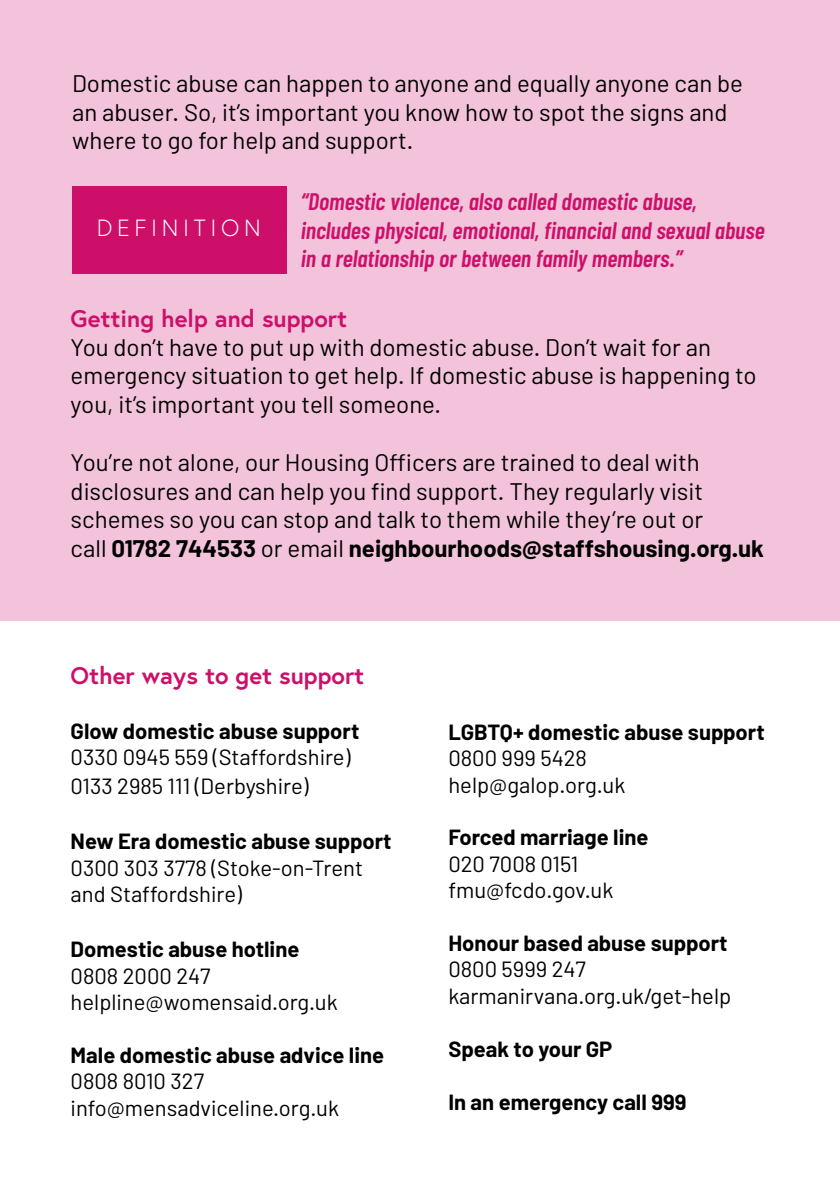
<style>
.page{position:relative;width:840px;height:1191px;background:#fff}
.page>*{position:absolute;margin:0;border:0;box-sizing:border-box;transform-origin:0 0}
.t1{font:24px/28.8px "Barlow";color:#000}
.t2{font:italic 600 24px/28.8px "Barlow Condensed";color:#ce0f6a}
.t3{font:700 24px "Europa";color:#ce0f6a}
.t4{font:300 23.4px "Europa";letter-spacing:.2em;color:#fff}
.t5{font:22px/26.4px "Barlow";color:#000}
.t6{font:700 22px "Barlow";color:#000}
.s1{font-weight:700}
</style>
<div class="page">
<div style="left:0;top:0;width:839px;height:621px;background:#f2c3da"></div>
<div style="left:72px;top:186px;width:214px;height:88px;background:#ce0f6a"></div>
<p class="t1" style="left:72px;top:68px;width:672px">Domestic abuse can happen to anyone and equally anyone can be an abuser. So, it’s important you know how to spot the signs and where to go for help and support.</p>
<p class="t2" style="left:300px;top:186px;width:465px">“Domestic violence, also called domestic abuse, includes physical, emotional, financial and sexual abuse in a relationship or between family members.”</p>
<p class="t4" style="left:97px;top:213px;width:165px">DEFINITION</p>
<p class="t3" style="left:71px;top:302px;width:278px">Getting help and support</p>
<p class="t1" style="left:71px;top:332px;width:687px">You don’t have to put up with domestic abuse. Don’t wait for an emergency situation to get help. If domestic abuse is happening to you, it’s important you tell someone.</p>
<p class="t1" style="left:71px;top:447px;width:694px">You’re not alone, our Housing Officers are trained to deal with disclosures and can help you find support. They regularly visit schemes so you can stop and talk to them while they’re out or<br>call <span class="s1">01782 744533</span> or email <span class="s1">neighbourhoods@staffshousing.org.uk</span></p>
<p class="t3" style="left:71px;top:659px;width:295px">Other ways to get support</p>
<p class="t6" style="left:71px;top:717px;width:290px">Glow domestic abuse support</p>
<p class="t5" style="left:71px;top:742px;width:281px;line-height:28.8px">0330 0945 559 (Staffordshire)<br>0133 2985 111 (Derbyshire)</p>
<p class="t6" style="left:71px;top:828px;width:322px">New Era domestic abuse support</p>
<p class="t5" style="left:71px;top:854px;width:294px">0300 303 3778 (Stoke-on-Trent and Staffordshire)</p>
<p class="t6" style="left:71px;top:936px;width:230px">Domestic abuse hotline</p>
<p class="t5" style="left:71px;top:962px;width:268px">0808 2000 247 helpline@womensaid.org.uk</p>
<p class="t6" style="left:71px;top:1041px;width:315px">Male domestic abuse advice line</p>
<p class="t5" style="left:71px;top:1067px;width:270px">0808 8010 327 info@mensadviceline.org.uk</p>
<p class="t6" style="left:448px;top:718px;width:318px">LGBTQ+ domestic abuse support</p>
<p class="t5" style="left:448px;top:744px;width:178px">0800 999 5428 help@galop.org.uk</p>
<p class="t6" style="left:448px;top:824px;width:201px">Forced marriage line</p>
<p class="t5" style="left:448px;top:850px;width:166px">020 7008 0151 fmu@fcdo.gov.uk</p>
<p class="t6" style="left:448px;top:929px;width:280px">Honour based abuse support</p>
<p class="t5" style="left:448px;top:955px;width:284px">0800 5999 247 karmanirvana.org.uk/get-help</p>
<p class="t6" style="left:448px;top:1035px;width:165px">Speak to your GP</p>
<p class="t6" style="left:448px;top:1088px;width:239px">In an emergency call 999</p>
</div>
